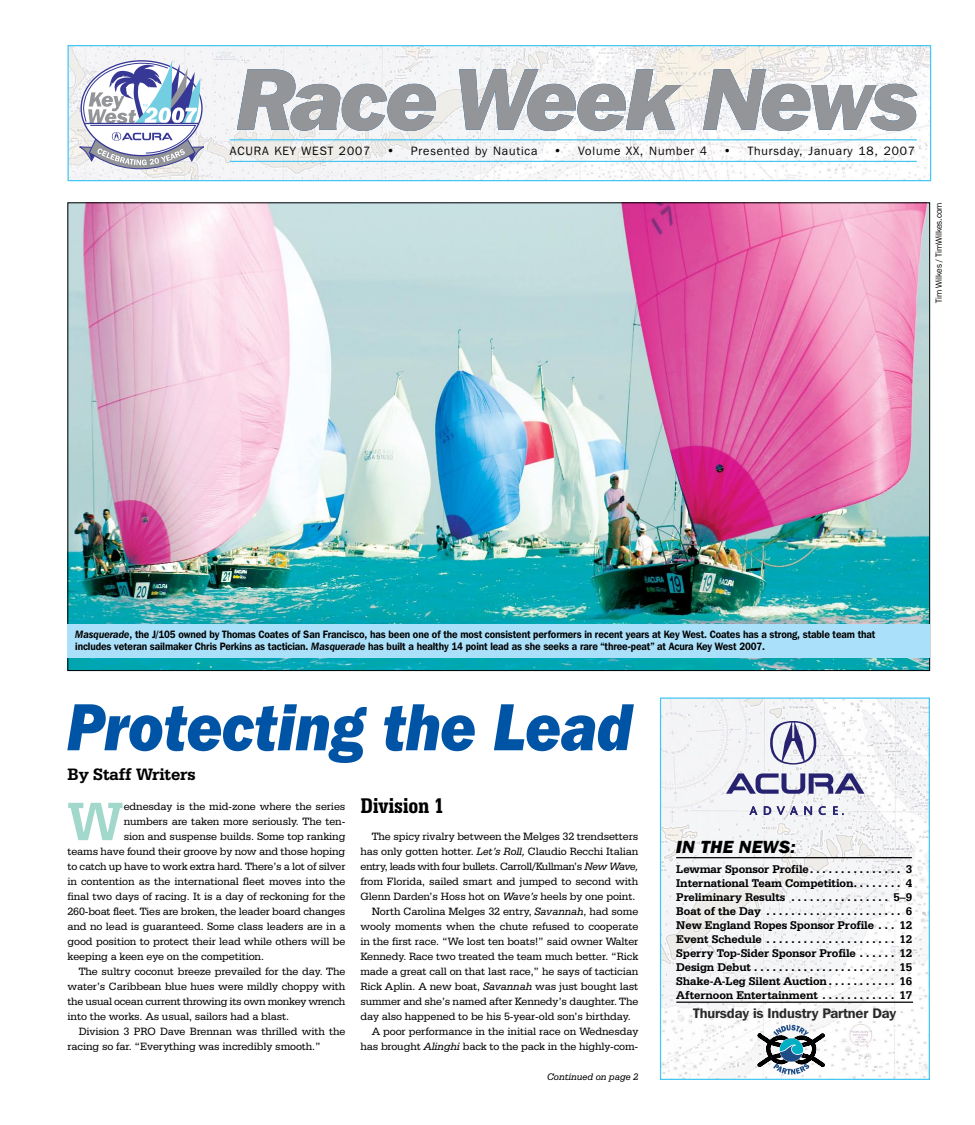
<style>
.page{position:relative;width:975px;height:1125px;background:#fff}
.page>*{position:absolute;margin:0;border:0;box-sizing:border-box;transform-origin:0 0}
.t1{font:italic 800 66.25px "Franklin Gothic IT Cby BT";letter-spacing:-.01em;color:#0054a6;scale:.9 1}
.t2{font:700 57.25px "Serifa BT";color:#a2d8cb}
.t3{font:700 condensed 22.5px "Serifa BT";letter-spacing:-.01em;color:#000}
.t4{font:700 17.5px "Serifa BT";letter-spacing:-.01em;color:#000}
.t5{font:italic 800 17.5px "Franklin Gothic IT Cby BT";letter-spacing:.01em;color:#000}
.t6{font:600 13.75px "Franklin Gothic IT Cby BT";letter-spacing:-.01em;color:#29292a}
.t7{font:12px "Franklin Gothic IT Cby BT";letter-spacing:.075em;color:#000}
.t8{font:700 11.88px/14px "Serifa BT";letter-spacing:-.01em;color:#000;text-align:justify}
.t9{font:11.25px "Serifa BT";letter-spacing:-.01em;color:#000}
.t10{font:11.25px "Serifa BT";letter-spacing:-.035em;color:#000}
.t11{font:600 10.62px/12.5px "Franklin Gothic IT Cby BT";letter-spacing:-.01em;color:#000;scale:.9 1}
.t12{font:italic 10px "Serifa BT";letter-spacing:-.01em;color:#000}
.t13{font:8.75px "Franklin Gothic IT Cby BT";letter-spacing:-.01em;color:#000}
.s1{font-style:italic}
</style>
<div class="page">
<img style="left:662px;top:700px;width:266px;height:378px">
<div style="left:660px;top:698px;width:270px;height:382px;border:1px solid #44c7f4"></div>
<hr style="left:676px;top:1002px;width:237px;height:1px;background:#000">
<hr style="left:676px;top:857px;width:236px;height:1px;background:#000">
<svg style="left:770px;top:721px;width:46px;height:44px"></svg>
<svg style="left:726px;top:773px;width:138px;height:21px"></svg>
<svg style="left:749px;top:806px;width:8px;height:9px"></svg>
<svg style="left:764px;top:806px;width:34px;height:9px"></svg>
<svg style="left:804px;top:806px;width:8px;height:9px"></svg>
<svg style="left:818px;top:806px;width:8px;height:9px"></svg>
<svg style="left:833px;top:806px;width:11px;height:9px"></svg>
<svg style="left:758px;top:1025px;width:66px;height:50px"></svg>
<img style="left:70px;top:204px;width:858px;height:465px">
<img style="left:70px;top:47px;width:859px;height:132px">
<svg style="left:237px;top:69px;width:199px;height:62px"></svg>
<svg style="left:459px;top:69px;width:223px;height:62px"></svg>
<svg style="left:703px;top:69px;width:214px;height:62px"></svg>
<hr style="left:230px;top:139px;width:687px;height:1px;background:#44c7f4">
<hr style="left:230px;top:161px;width:687px;height:1px;background:#44c7f4">
<svg style="left:79px;top:60px;width:125px;height:110px"></svg>
<hr style="left:85px;top:123px;width:113px;height:1px;background:#373896">
<div style="left:68px;top:45px;width:863px;height:136px;border:1px solid #44c7f4"></div>
<div style="left:68px;top:624px;width:862px;height:34px;background:#aae0fa"></div>
<p class="t7" style="left:230px;top:143px;width:142px">ACURA KEY WEST 2007</p>
<p class="t7" style="left:387px;top:143px;width:152px">• Presented by Nautica</p>
<p class="t7" style="left:554px;top:143px;width:154px">• Volume XX, Number 4</p>
<p class="t7" style="left:724px;top:143px;width:193px">• Thursday, January 18, 2007</p>
<p class="t13" style="left:933px;top:303px;width:102px;rotate:-90deg">Tim Wilkes / TimWilkes.com</p>
<p class="t11" style="left:75px;top:628px;width:890px"><span class="s1">Masquerade</span>, the J/105 owned by Thomas Coates of San Francisco, has been one of the most consistent performers in recent years at Key West. Coates has a strong, stable team that includes veteran sailmaker Chris Perkins as tactician. <span class="s1">Masquerade</span> has built a healthy 14 point lead as she seeks a rare “three-peat” at Acura Key West 2007.</p>
<h1 class="t1" style="left:68px;top:687px;width:630px">Protecting the Lead</h1>
<h3 class="t4" style="left:68px;top:764px;width:130px">By Staff Writers</h3>
<h2 class="t2" style="left:68px;top:786px;width:57px">W</h2>
<p class="t9" style="left:124px;top:800px;width:223px">ednesday is the mid-zone where the series</p>
<h3 class="t3" style="left:360px;top:792px;width:85px">Division 1</h3>
<p class="t9" style="left:372px;top:830px;width:268px">The spicy rivalry between the Melges 32 trendsetters</p>
<p class="t9" style="left:360px;top:845px;width:279px">has only gotten hotter. <span class="s1">Let’s Roll,</span> Claudio Recchi Italian</p>
<p class="t10" style="left:360px;top:860px;width:279px">entry, leads with four bullets. Carroll/Kullman’s <span class="s1">New Wave,</span></p>
<p class="t9" style="left:360px;top:875px;width:279px">from Florida, sailed smart and jumped to second with</p>
<p class="t9" style="left:360px;top:890px;width:276px">Glenn Darden’s Hoss hot on <span class="s1">Wave’s</span> heels by one point.</p>
<p class="t9" style="left:372px;top:905px;width:268px">North Carolina Melges 32 entry, <span class="s1">Savannah</span>, had some</p>
<p class="t9" style="left:360px;top:920px;width:279px">wooly moments when the chute refused to cooperate</p>
<p class="t9" style="left:360px;top:935px;width:279px">in the first race. “We lost ten boats!” said owner Walter</p>
<p class="t9" style="left:360px;top:950px;width:279px">Kennedy. Race two treated the team much better. “Rick</p>
<p class="t9" style="left:360px;top:965px;width:279px">made a great call on that last race,” he says of tactician</p>
<p class="t9" style="left:360px;top:980px;width:279px">Rick Aplin. A new boat, <span class="s1">Savannah</span> was just bought last</p>
<p class="t9" style="left:360px;top:995px;width:279px">summer and she’s named after Kennedy’s daughter. The</p>
<p class="t9" style="left:360px;top:1010px;width:272px">day also happened to be his 5-year-old son’s birthday.</p>
<p class="t9" style="left:372px;top:1025px;width:268px">A poor performance in the initial race on Wednesday</p>
<p class="t9" style="left:360px;top:1040px;width:279px">has brought <span class="s1">Alinghi</span> back to the pack in the highly-com-</p>
<p class="t12" style="left:547px;top:1071px;width:93px">Continued on page 2</p>
<p class="t9" style="left:124px;top:815px;width:223px">numbers are taken more seriously. The ten-</p>
<p class="t9" style="left:124px;top:830px;width:223px">sion and suspense builds. Some top ranking</p>
<p class="t9" style="left:68px;top:845px;width:279px">teams have found their groove by now and those hoping</p>
<p class="t9" style="left:68px;top:860px;width:279px">to catch up have to work extra hard. There’s a lot of silver</p>
<p class="t9" style="left:68px;top:875px;width:279px">in contention as the international fleet moves into the</p>
<p class="t9" style="left:68px;top:890px;width:279px">final two days of racing. It is a day of reckoning for the</p>
<p class="t9" style="left:68px;top:905px;width:279px">260-boat fleet. Ties are broken, the leader board changes</p>
<p class="t9" style="left:68px;top:920px;width:279px">and no lead is guaranteed. Some class leaders are in a</p>
<p class="t9" style="left:68px;top:935px;width:279px">good position to protect their lead while others will be</p>
<p class="t9" style="left:68px;top:950px;width:198px">keeping a keen eye on the competition.</p>
<p class="t9" style="left:79px;top:965px;width:268px">The sultry coconut breeze prevailed for the day. The</p>
<p class="t9" style="left:68px;top:980px;width:279px">water’s Caribbean blue hues were mildly choppy with</p>
<p class="t9" style="left:68px;top:995px;width:279px">the usual ocean current throwing its own monkey wrench</p>
<p class="t9" style="left:68px;top:1010px;width:223px">into the works. As usual, sailors had a blast.</p>
<p class="t9" style="left:79px;top:1025px;width:268px">Division 3 PRO Dave Brennan was thrilled with the</p>
<p class="t9" style="left:68px;top:1040px;width:255px">racing so far. “Everything was incredibly smooth.”</p>
<h3 class="t5" style="left:676px;top:836px;width:121px">In the News:</h3>
<p class="t8" style="left:676px;top:862px;width:237px">Lewmar Sponsor Profile . . . . . . . . . . . . . . . 3<br>International Team Competition . . . . . . . . 4<br>Preliminary Results . . . . . . . . . . . . . . . . 5–9<br>Boat of the Day ...................... 6<br>New England Ropes Sponsor Profile . . . 12<br>Event Schedule .................... 12<br>Sperry Top-Sider Sponsor Profile . . . . . . 12<br>Design Debut....................... 15<br>Shake-A-Leg Silent Auction . . . . . . . . . . . 16<br>Afternoon Entertainment . . . . . . . . . . . . 17</p>
<p class="t6" style="left:693px;top:1005px;width:204px">Thursday is Industry Partner Day</p>
</div>
